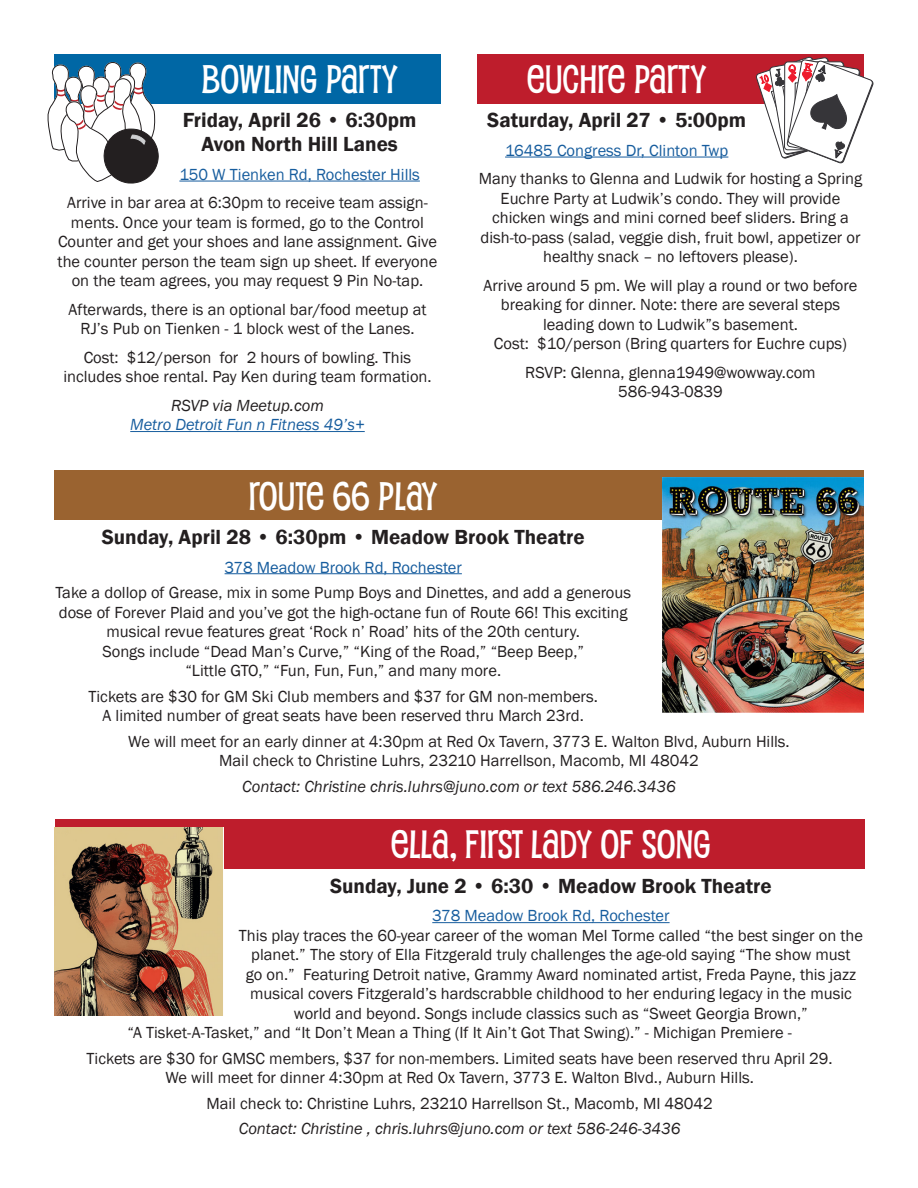
<style>
.page{position:relative;width:918px;height:1188px;background:#fff}
.page>*{position:absolute;margin:0;border:0;box-sizing:border-box;transform-origin:0 0}
.Pupcat_26{font:700 39px "Pupcat Rg";color:#fff}
.Subhead{font:600 21px/24px "Franklin Gothic";color:#231f20;text-align:center}
.Body_Copy_1{font:16.5px/19.5px "Franklin Gothic";color:#231f20;text-align:center}
.Contact{font:italic 16.5px "Franklin Gothic";color:#231f20}
.Body_Copy_1-2{font:16.5px "Franklin Gothic";color:#175d9e}
.Contact-2{font:italic 16.5px/19.5px "Franklin Gothic";color:#175d9e;text-align:center}
.s1{color:#231f20}
</style>
<div class="page">
<div style="left:55px;top:820px;width:810px;height:49px;background:#be1d2c"></div>
<hr style="left:432px;top:922px;width:238px;height:1px;background:#175d9e">
<img style="left:54px;top:827px;width:170px;height:189px">
<div style="left:54px;top:471px;width:810px;height:49px;background:#9a6330"></div>
<hr style="left:225px;top:573px;width:237px;height:1px;background:#175d9e">
<img style="left:663px;top:478px;width:200px;height:235px">
<div style="left:477px;top:54px;width:387px;height:50px;background:#be1d2c"></div>
<hr style="left:505px;top:157px;width:223px;height:1px;background:#175d9e">
<div style="left:54px;top:54px;width:387px;height:50px;background:#0067a5"></div>
<hr style="left:179px;top:181px;width:241px;height:1px;background:#175d9e">
<hr style="left:130px;top:431px;width:235px;height:1px;background:#175d9e">
<svg style="left:756px;top:56px;width:117px;height:108px"></svg>
<svg style="left:48px;top:62px;width:110px;height:121px"></svg>
<p class="Pupcat_26" style="left:201px;top:54px;width:199px">BOWLING PARTY</p>
<p class="Subhead" style="left:183px;top:109px;width:235px">Friday, April 26 • 6:30pm<br>Avon North Hill Lanes</p>
<p class="Body_Copy_1-2" style="left:179px;top:164px;width:242px">150 W Tienken Rd, Rochester Hills</p>
<p class="Body_Copy_1" style="left:58px;top:193px;width:381px">Arrive in bar area at 6:30pm to receive team assign&shy;ments. Once your team is formed, go to the Control Counter and get your shoes and lane assignment. Give the counter person the team sign up sheet. If everyone on the team agrees, you may request 9 Pin No-tap.</p>
<p class="Body_Copy_1" style="left:69px;top:300px;width:359px">Afterwards, there is an optional bar/food meetup at<br>RJ’s Pub on Tienken - 1 block west of the Lanes.</p>
<p class="Body_Copy_1" style="left:63px;top:348px;width:370px">Cost: $12/person for 2 hours of bowling. This includes shoe rental. Pay Ken during team formation.</p>
<p class="Contact-2" style="left:130px;top:396px;width:236px"><span class="s1">RSVP via Meetup.com<br></span>Metro Detroit Fun n Fitness 49’s+</p>
<p class="Pupcat_26" style="left:527px;top:54px;width:181px">EUCHRE PARTY</p>
<p class="Subhead" style="left:487px;top:109px;width:260px">Saturday, April 27 • 5:00pm</p>
<p class="Body_Copy_1-2" style="left:505px;top:140px;width:225px">16485 Congress Dr, Clinton Twp</p>
<p class="Body_Copy_1" style="left:479px;top:169px;width:385px">Many thanks to Glenna and Ludwik for hosting a Spring Euchre Party at Ludwik’s condo. They will provide chicken wings and mini corned beef sliders. Bring a dish-to-pass (salad, veggie dish, fruit bowl, appetizer or healthy snack – no leftovers please).</p>
<p class="Body_Copy_1" style="left:484px;top:276px;width:375px">Arrive around 5 pm. We will play a round or two before breaking for dinner. Note: there are several steps leading down to Ludwik”s basement.<br>Cost: $10/person (Bring quarters for Euchre cups)</p>
<p class="Body_Copy_1" style="left:525px;top:363px;width:292px">RSVP: Glenna, glenna1949@wowway.com<br>586-943-0839</p>
<p class="Pupcat_26" style="left:249px;top:471px;width:191px">ROUTE 66 PLAY</p>
<p class="Subhead" style="left:102px;top:525px;width:485px">Sunday, April 28 • 6:30pm • Meadow Brook Theatre</p>
<p class="Body_Copy_1-2" style="left:225px;top:557px;width:239px">378 Meadow Brook Rd, Rochester</p>
<p class="Body_Copy_1" style="left:55px;top:583px;width:577px">Take a dollop of Grease, mix in some Pump Boys and Dinettes, and add a generous dose of Forever Plaid and you’ve got the high-octane fun of Route 66! This exciting musical revue features great ‘Rock n’ Road’ hits of the 20th century.<br>Songs include “Dead Man’s Curve,” “King of the Road,” “Beep Beep,”<br>“Little GTO,” “Fun, Fun, Fun,” and many more.</p>
<p class="Body_Copy_1" style="left:89px;top:687px;width:511px">Tickets are $30 for GM Ski Club members and $37 for GM non-members.<br>A limited number of great seats have been reserved thru March 23rd.</p>
<p class="Body_Copy_1" style="left:128px;top:732px;width:663px">We will meet for an early dinner at 4:30pm at Red Ox Tavern, 3773 E. Walton Blvd, Auburn Hills.<br>Mail check to Christine Luhrs, 23210 Harrellson, Macomb, MI 48042</p>
<p class="Contact" style="left:242px;top:776px;width:435px">Contact: Christine chris.luhrs@juno.com or text 586.246.3436</p>
<p class="Pupcat_26" style="left:391px;top:820px;width:322px">ELLA, FIRST LADY OF SONG</p>
<p class="Subhead" style="left:330px;top:874px;width:443px">Sunday, June 2 • 6:30 • Meadow Brook Theatre</p>
<p class="Body_Copy_1-2" style="left:432px;top:906px;width:239px">378 Meadow Brook Rd, Rochester</p>
<p class="Body_Copy_1" style="left:239px;top:926px;width:626px">This play traces the 60-year career of the woman Mel Torme called “the best singer on the</p>
<p class="Body_Copy_1" style="left:251px;top:946px;width:601px">planet.” The story of Ella Fitzgerald truly challenges the age-old saying “The show must</p>
<p class="Body_Copy_1" style="left:246px;top:965px;width:612px">go on.” Featuring Detroit native, Grammy Award nominated artist, Freda Payne, this jazz</p>
<p class="Body_Copy_1" style="left:250px;top:985px;width:603px">musical covers Fitzgerald’s hardscrabble childhood to her enduring legacy in the music</p>
<p class="Body_Copy_1" style="left:294px;top:1004px;width:516px">world and beyond. Songs include classics such as “Sweet Georgia Brown,”</p>
<p class="Body_Copy_1" style="left:127px;top:1024px;width:666px">“A Tisket-A-Tasket,” and “It Don’t Mean a Thing (If It Ain’t Got That Swing).” - Michigan Premiere -</p>
<p class="Body_Copy_1" style="left:87px;top:1049px;width:748px">Tickets are $30 for GMSC members, $37 for non-members. Limited seats have been reserved thru April 29.<br>We will meet for dinner 4:30pm at Red Ox Tavern, 3773 E. Walton Blvd., Auburn Hills.</p>
<p class="Body_Copy_1" style="left:206px;top:1094px;width:508px">Mail check to: Christine Luhrs, 23210 Harrellson St., Macomb, MI 48042</p>
<p class="Contact" style="left:239px;top:1119px;width:443px">Contact: Christine , chris.luhrs@juno.com or text 586-246-3436</p>
</div>
